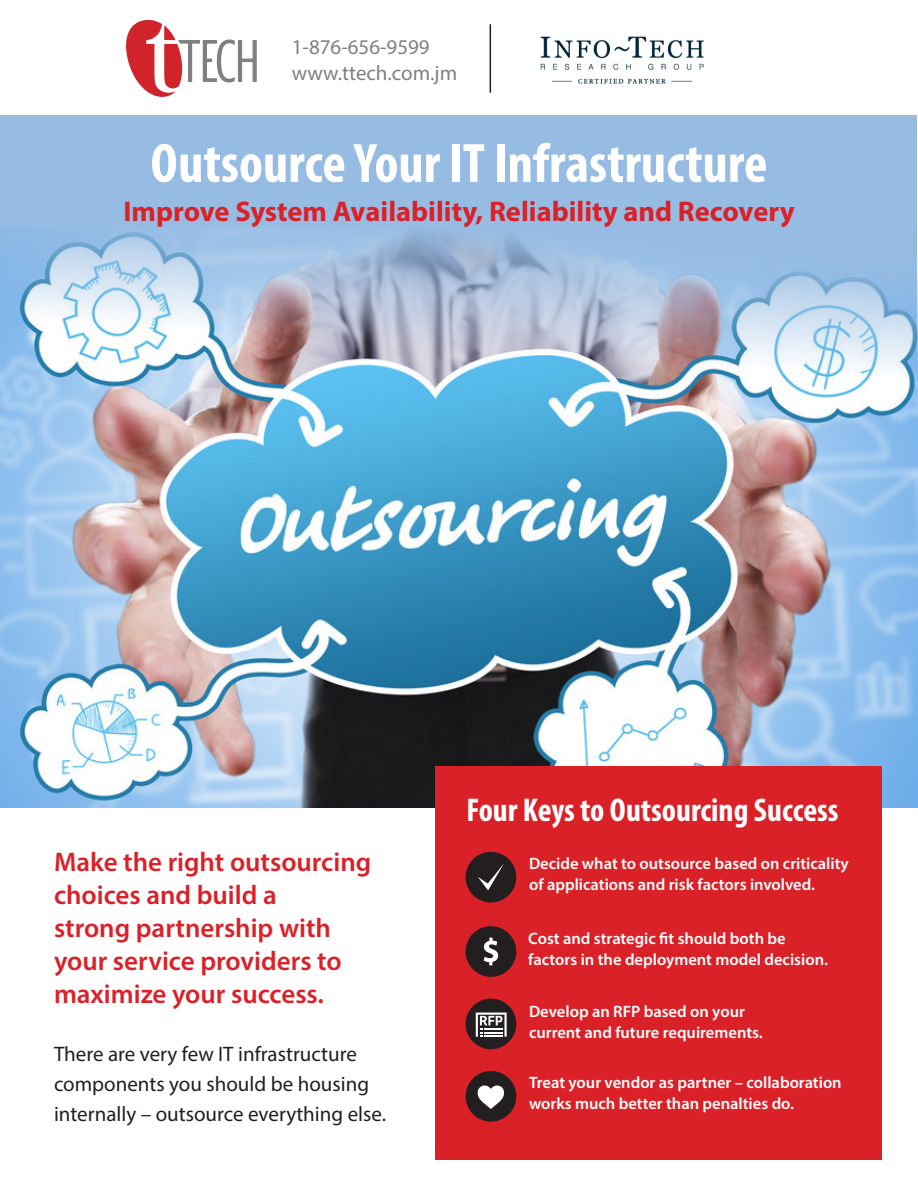
<style>
.page{position:relative;width:918px;height:1188px;background:#fff}
.page>*{position:absolute;margin:0;border:0;box-sizing:border-box;transform-origin:0 0}
.t1{font:700 condensed 55.8px "Myriad Pro";color:#fff}
.Header_small{font:700 condensed 33px "Myriad Pro";color:#fff}
.t2{font:700 28.5px "Myriad Pro";color:#da2128}
.Text{font:600 27px/33px "Myriad Pro";color:#da2128}
.Text_larger{font:21px/30px "Myriad Pro";color:#231f20}
.Text_larger-2{font:21px "Myriad Pro";color:#808083}
.Text-2{font:600 16.5px/21px "Myriad Pro";color:#fff}
</style>
<div class="page">
<div style="left:1px;top:115px;width:916px;height:538px;background:#97bce3"></div>
<img style="left:0;top:226px;width:917px;height:582px">
<div style="left:435px;top:766px;width:447px;height:393px;background:#da2128"></div>
<img style="left:540px;top:36px;width:164px;height:48px">
<svg style="left:126px;top:19px;width:131px;height:78px"></svg>
<hr style="left:490px;top:24px;width:1px;height:69px;background:#231f20">
<div style="left:466px;top:926px;width:50px;height:51px;background:#231f20;border-radius:50%"></div>
<svg style="left:484px;top:938px;width:14px;height:27px"></svg>
<div style="left:466px;top:852px;width:50px;height:51px;background:#231f20;border-radius:50%"></div>
<svg style="left:478px;top:863px;width:26px;height:27px"></svg>
<div style="left:466px;top:999px;width:50px;height:50px;background:#231f20;border-radius:50%"></div>
<svg style="left:476px;top:1013px;width:31px;height:24px"></svg>
<div style="left:466px;top:1071px;width:50px;height:51px;background:#231f20;border-radius:50%"></div>
<svg style="left:477px;top:1085px;width:27px;height:24px"></svg>
<p class="Text_larger-2" style="left:292px;top:34px;width:139px">1-876-656-9599</p>
<p class="Text_larger-2" style="left:292px;top:60px;width:167px">www.ttech.com.jm</p>
<p class="t1" style="left:151px;top:128px;width:618px">Outsource Your IT Infrastructure</p>
<p class="t2" style="left:123px;top:192px;width:673px">Improve System Availability, Reliability and Recovery</p>
<p class="Text" style="left:54px;top:845px;width:319px">Make the right outsourcing choices and build a<br>strong partnership with your service providers to maximize your success.</p>
<p class="Text_larger" style="left:54px;top:1039px;width:334px">There are very few IT infrastructure components you should be housing internally – outsource everything else.</p>
<p class="Header_small" style="left:467px;top:789px;width:373px">Four Keys to Outsourcing Success</p>
<p class="Text-2" style="left:529px;top:852px;width:321px">Decide what to outsource based on criticality of applications and risk factors involved.</p>
<p class="Text-2" style="left:528px;top:928px;width:301px">Cost and strategic fit should both be factors in the deployment model decision.</p>
<p class="Text-2" style="left:529px;top:1001px;width:235px">Develop an RFP based on your current and future requirements.</p>
<p class="Text-2" style="left:529px;top:1071px;width:314px">Treat your vendor as partner – collaboration works much better than penalties do.</p>
</div>
